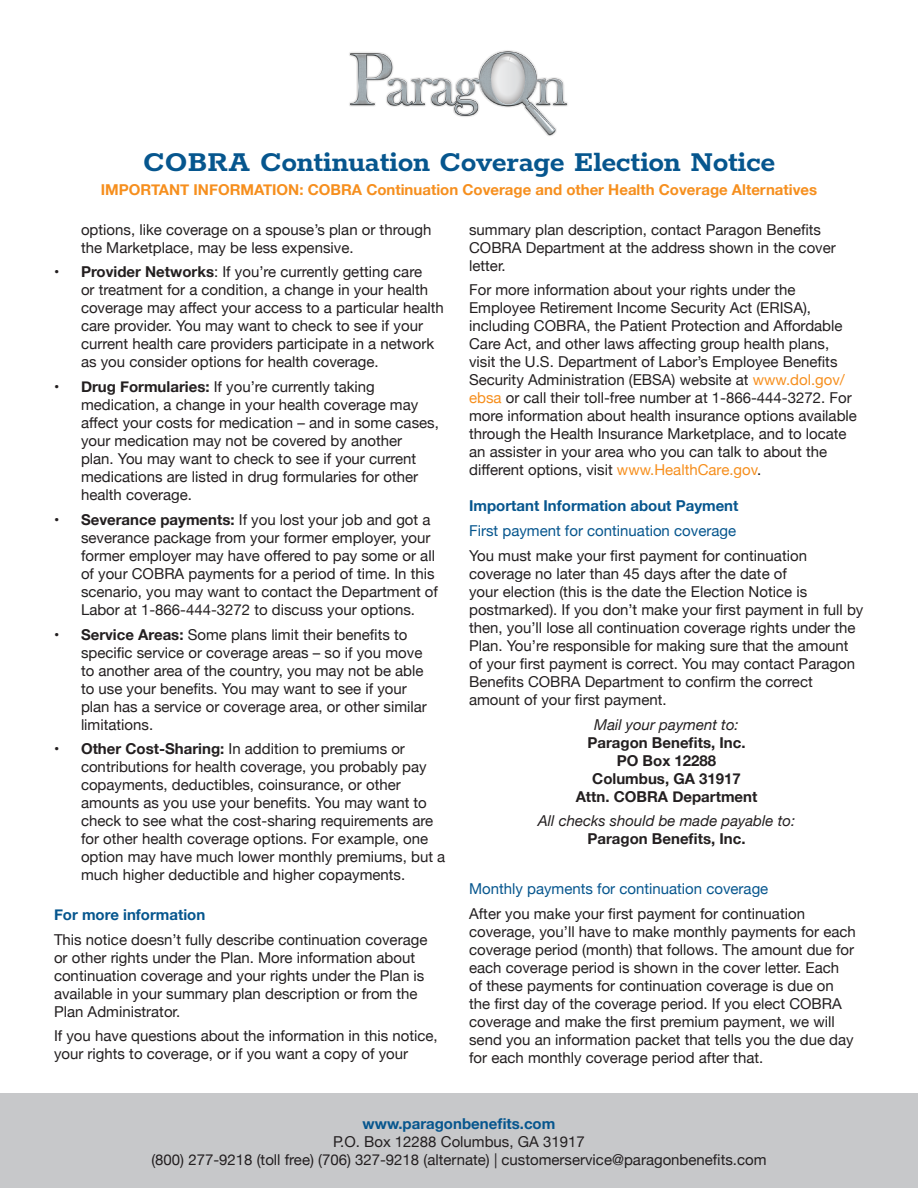
<style>
.page{position:relative;width:918px;height:1188px;background:#fff}
.page>*{position:absolute;margin:0;border:0;box-sizing:border-box;transform-origin:0 0}
.t1{font:31.5px "Rokkitt";letter-spacing:-.005em;color:#06568e}
.t2{font:15px/18px "Helvetica Neue";color:#231f20}
.t3{font:700 15px "Helvetica Neue";color:#231f20}
.t4{font:700 15px "Helvetica Neue";color:#f68f1e}
.t5{font:700 15px "Helvetica Neue";color:#06568e}
.t6{font:15px "Helvetica Neue";color:#06568e}
.t7{font:italic 15px "Helvetica Neue";color:#231f20}
.s1{font-weight:700}
.s2{color:#f68f1e}
</style>
<div class="page">
<img style="left:349px;top:50px;width:219px;height:86px">
<div style="left:0;top:1094px;width:918px;height:94px;background:#c7c8ca"></div>
<p class="t1" style="left:143px;top:141px;width:634px">COBRA Continuation Coverage Election Notice</p>
<p class="t4" style="left:101px;top:178px;width:718px">IMPORTANT INFORMATION: COBRA Continuation Coverage and other Health Coverage Alternatives</p>
<p class="t2" style="left:81px;top:221px;width:352px">options, like coverage on a spouse’s plan or through the Marketplace, may be less expensive.</p>
<p class="t2" style="left:81px;top:264px;width:364px;text-indent:-27px"><span class="s1">• Provider Networks</span>: If you’re currently getting care<br>or treatment for a condition, a change in your health coverage may affect your access to a particular health care provider. You may want to check to see if your current health care providers participate in a network as you consider options for health coverage.</p>
<p class="t2" style="left:81px;top:379px;width:359px;text-indent:-27px"><span class="s1">• Drug Formularies:</span> If you’re currently taking medication, a change in your health coverage may affect your costs for medication – and in some cases, your medication may not be covered by another<br>plan. You may want to check to see if your current medications are listed in drug formularies for other health coverage.</p>
<p class="t2" style="left:81px;top:511px;width:359px;text-indent:-27px"><span class="s1">• Severance payments:</span> If you lost your job and got a severance package from your former employer, your former employer may have offered to pay some or all of your COBRA payments for a period of time. In this scenario, you may want to contact the Department of Labor at 1-866-444-3272 to discuss your options.</p>
<p class="t2" style="left:81px;top:626px;width:347px;text-indent:-27px"><span class="s1">• Service Areas:</span> Some plans limit their benefits to specific service or coverage areas – so if you move to another area of the country, you may not be able to use your benefits. You may want to see if your plan has a service or coverage area, or other similar limitations.</p>
<p class="t2" style="left:81px;top:741px;width:366px;text-indent:-27px"><span class="s1">• Other Cost-Sharing:</span> In addition to premiums or contributions for health coverage, you probably pay copayments, deductibles, coinsurance, or other amounts as you use your benefits. You may want to check to see what the cost-sharing requirements are for other health coverage options. For example, one option may have much lower monthly premiums, but a much higher deductible and higher copayments.</p>
<p class="t5" style="left:54px;top:903px;width:153px">For more information</p>
<p class="t2" style="left:54px;top:931px;width:375px">This notice doesn’t fully describe continuation coverage or other rights under the Plan. More information about continuation coverage and your rights under the Plan is available in your summary plan description or from the Plan Administrator.</p>
<p class="t2" style="left:54px;top:1028px;width:385px">If you have questions about the information in this notice, your rights to coverage, or if you want a copy of your</p>
<p class="t2" style="left:469px;top:221px;width:368px">summary plan description, contact Paragon Benefits<br>COBRA Department at the address shown in the cover letter.</p>
<p class="t2" style="left:469px;top:282px;width:389px">For more information about your rights under the Employee Retirement Income Security Act (ERISA), including COBRA, the Patient Protection and Affordable Care Act, and other laws affecting group health plans, visit the U.S. Department of Labor’s Employee Benefits Security Administration (EBSA) website at <span class="s2">www.dol.gov/ ebsa</span> or call their toll-free number at 1-866-444-3272. For more information about health insurance options available through the Health Insurance Marketplace, and to locate an assister in your area who you can talk to about the different options, visit <span class="s2">www.HealthCare.gov</span>.</p>
<p class="t5" style="left:469px;top:494px;width:271px">Important Information about Payment</p>
<p class="t6" style="left:469px;top:520px;width:268px">First payment for continuation coverage</p>
<p class="t2" style="left:469px;top:547px;width:396px">You must make your first payment for continuation coverage no later than 45 days after the date of<br>your election (this is the date the Election Notice is postmarked). If you don’t make your first payment in full by then, you’ll lose all continuation coverage rights under the Plan. You’re responsible for making sure that the amount of your first payment is correct. You may contact Paragon Benefits COBRA Department to confirm the correct amount of your first payment.</p>
<p class="t7" style="left:594px;top:713px;width:146px">Mail your payment to:</p>
<p class="t3" style="left:588px;top:730px;width:160px">Paragon Benefits, Inc.</p>
<p class="t3" style="left:617px;top:748px;width:101px">PO Box 12288</p>
<p class="t3" style="left:592px;top:766px;width:150px">Columbus, GA 31917</p>
<p class="t3" style="left:576px;top:784px;width:183px">Attn. COBRA Department</p>
<p class="t7" style="left:538px;top:810px;width:259px">All checks should be made payable to:</p>
<p class="t3" style="left:588px;top:827px;width:160px">Paragon Benefits, Inc.</p>
<p class="t6" style="left:469px;top:878px;width:301px">Monthly payments for continuation coverage</p>
<p class="t2" style="left:469px;top:905px;width:388px">After you make your first payment for continuation coverage, you’ll have to make monthly payments for each coverage period (month) that follows. The amount due for each coverage period is shown in the cover letter. Each of these payments for continuation coverage is due on the first day of the coverage period. If you elect COBRA coverage and make the first premium payment, we will send you an information packet that tells you the due day for each monthly coverage period after that.</p>
<p class="t5" style="left:363px;top:1112px;width:194px">www.paragonbenefits.com</p>
<p class="t2" style="left:151px;top:1134px;width:617px;text-align:center">P.O. Box 12288 Columbus, GA 31917<br>(800) 277-9218 (toll free) (706) 327-9218 (alternate) | customerservice@paragonbenefits.com</p>
</div>
